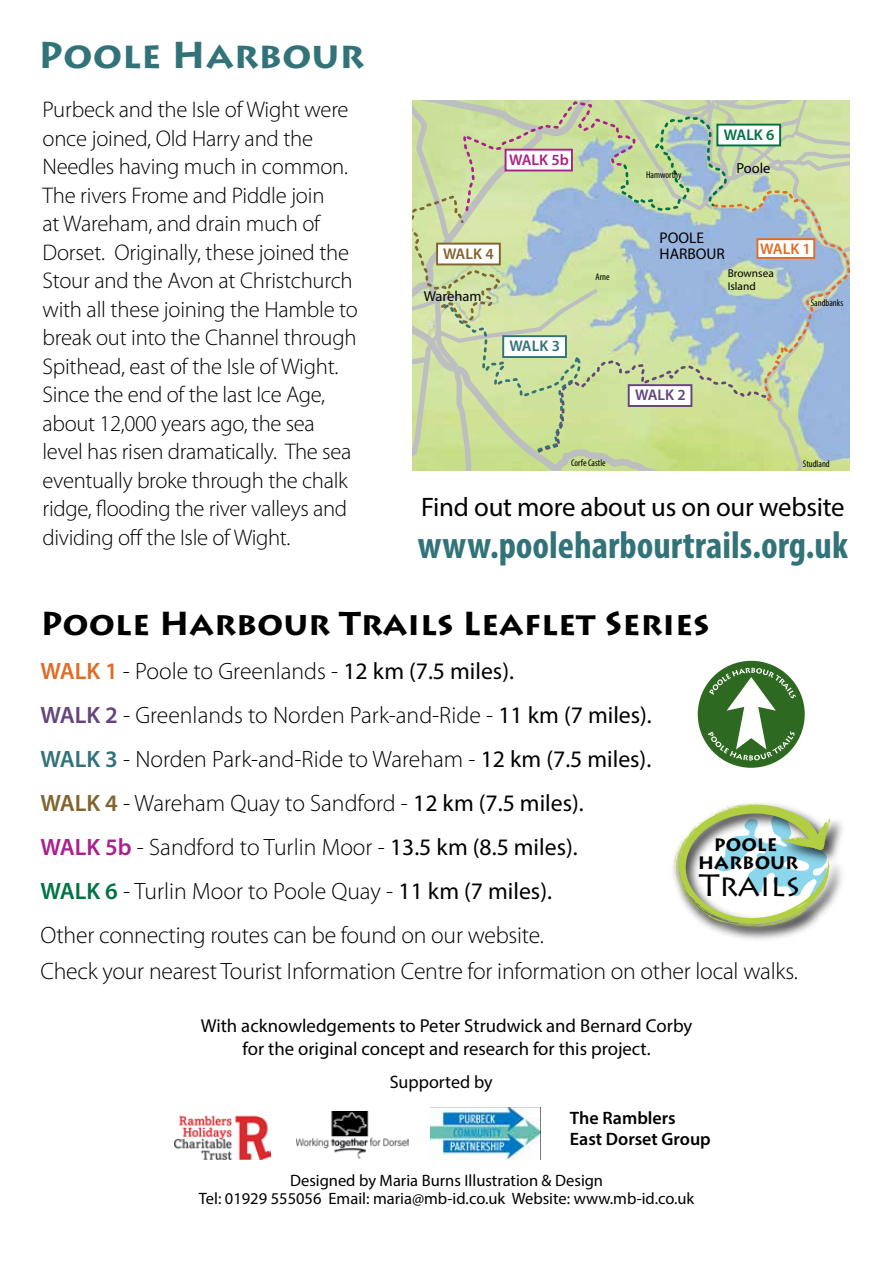
<style>
.page{position:relative;width:893px;height:1263px;background:#fff}
.page>*{position:absolute;margin:0;border:0;box-sizing:border-box;transform-origin:0 0}
.t1{font:700 condensed 38.7px "Myriad Pro";color:#32737a}
.t2{font:700 37.2px "Lithos Pro";color:#32737a}
.t3{font:700 33px "Lithos Pro";color:#000}
.t4{font:31.05px "Lithos Pro";letter-spacing:-.01em;color:#000}
.t5{font:26.85px "Myriad Pro";letter-spacing:-.01em;color:#000}
.t6{font:300 23.7px/44px "Myriad Pro";letter-spacing:-.01em;color:#000}
.t7{font:300 22.65px/28.5px "Myriad Pro";letter-spacing:-.01em;color:#000}
.t8{font:18.75px/22.5px "Myriad Pro";color:#000;text-align:center}
.t9{font:600 18px/21px "Myriad Pro";color:#000}
.t10{font:18px "Myriad Pro";color:#000}
.t11{font:700 17.85px/17.9px "Lithos Pro";color:#000;text-align:center}
.t12{font:16.5px/18px "Myriad Pro";color:#000;text-align:center}
.t13{font:15.45px/15.5px "Myriad Pro";color:#000}
.t14{font:600 15.45px "Myriad Pro";color:#ab2183}
.t15{font:600 15.45px "Myriad Pro";color:#65457b}
.t16{font:600 15.45px "Myriad Pro";color:#32737a}
.t17{font:600 15.45px "Myriad Pro";color:#81642e}
.t18{font:600 15.45px "Myriad Pro";color:#007243}
.t19{font:600 15.45px "Myriad Pro";color:#df6d28}
.t20{font:14.55px "Myriad Pro";color:#000}
.t21{font:11.25px/13.5px "Myriad Pro";color:#000}
.t22{font:condensed 9.75px "Myriad Pro";color:#000}
.s1{font-weight:600;color:#df6d28}
.s2{font-weight:400}
.s3{font-weight:600;color:#65457b}
.s4{font-weight:600;color:#32737a}
.s5{font-weight:600;color:#81642e}
.s6{font-weight:600;color:#aa218e}
.s7{font-weight:600;color:#007243}
</style>
<div class="page">
<svg style="left:673px;top:804px;width:171px;height:123px"></svg>
<div style="left:698px;top:661px;width:107px;height:107px;background:#2e6921;border-radius:50%"></div>
<svg style="left:708px;top:668px;width:88px;height:92px"></svg>
<svg style="left:412px;top:100px;width:438px;height:370px;background:#bed1ad"></svg>
<div style="left:629px;top:385px;width:62px;height:21px;background:#fff"></div>
<div style="left:628px;top:384px;width:64px;height:23px;border:2px solid #65457b"></div>
<div style="left:503px;top:336px;width:63px;height:21px;background:#fff"></div>
<div style="left:502px;top:335px;width:65px;height:23px;border:2px solid #32737a"></div>
<div style="left:437px;top:244px;width:63px;height:20px;background:#fff"></div>
<div style="left:436px;top:243px;width:65px;height:22px;border:2px solid #81642e"></div>
<div style="left:717px;top:125px;width:63px;height:20px;background:#fff"></div>
<div style="left:716px;top:124px;width:65px;height:22px;border:2px solid #007243"></div>
<div style="left:757px;top:239px;width:57px;height:19px;background:#fff"></div>
<div style="left:756px;top:238px;width:59px;height:21px;border:2px solid #df6d28"></div>
<div style="left:506px;top:150px;width:66px;height:20px;background:#fff"></div>
<div style="left:505px;top:149px;width:68px;height:22px;border:2px solid #aa218e"></div>
<img style="left:296px;top:1111px;width:113px;height:48px">
<img style="left:430px;top:1107px;width:111px;height:52px">
<img style="left:174px;top:1115px;width:97px;height:44px">
<h2 class="t2" style="left:38px;top:33px;width:328px">Poole Harbour</h2>
<p class="t7" style="left:43px;top:95px;width:317px">Purbeck and the Isle of Wight were once joined, Old Harry and the Needles having much in common.<br>The rivers Frome and Piddle join<br>at Wareham, and drain much of Dorset. Originally, these joined the Stour and the Avon at Christchurch with all these joining the Hamble to break out into the Channel through Spithead, east of the Isle of Wight.<br>Since the end of the last Ice Age, about 12,000 years ago, the sea level has risen dramatically. The sea eventually broke through the chalk ridge, flooding the river valleys and dividing off the Isle of Wight.</p>
<p class="t14" style="left:509px;top:150px;width:61px">WALK 5b</p>
<p class="t17" style="left:443px;top:244px;width:52px">WALK 4</p>
<p class="t20" style="left:424px;top:287px;width:59px">Wareham</p>
<p class="t16" style="left:509px;top:336px;width:52px">WALK 3</p>
<p class="t22" style="left:595px;top:271px;width:16px">Arne</p>
<p class="t22" style="left:646px;top:169px;width:37px">Hamworthy</p>
<p class="t18" style="left:724px;top:125px;width:52px">WALK 6</p>
<p class="t20" style="left:736px;top:159px;width:36px">Poole</p>
<p class="t13" style="left:660px;top:230px;width:67px">POOLE<br>HARBOUR</p>
<p class="t19" style="left:760px;top:239px;width:52px">WALK 1</p>
<p class="t21" style="left:728px;top:266px;width:48px">Brownsea<br>Island</p>
<p class="t22" style="left:811px;top:297px;width:34px">Sandbanks</p>
<p class="t15" style="left:635px;top:385px;width:52px">WALK 2</p>
<p class="t22" style="left:571px;top:457px;width:36px">Corfe Castle</p>
<p class="t22" style="left:803px;top:458px;width:28px">Studland</p>
<p class="t5" style="left:421px;top:490px;width:425px">Find out more about us on our website</p>
<h1 class="t1" style="left:418px;top:521px;width:432px">www.pooleharbourtrails.org.uk</h1>
<h3 class="t3" style="left:40px;top:604px;width:671px">Poole Harbour Trails Leaflet Series</h3>
<p class="t6" style="left:40px;top:649px;width:613px"><span class="s1">WALK 1</span> - Poole to Greenlands - <span class="s2">12 km (7.5 miles).<br></span><span class="s3">WALK 2</span> - Greenlands to Norden Park-and-Ride - <span class="s2">11 km (7 miles).<br></span><span class="s4">WALK 3</span> - Norden Park-and-Ride to Wareham - <span class="s2">12 km (7.5 miles).<br></span><span class="s5">WALK 4</span> - Wareham Quay to Sandford - <span class="s2">12 km (7.5 miles).<br></span><span class="s6">WALK 5b</span> - Sandford to Turlin Moor - <span class="s2">13.5 km (8.5 miles).<br></span><span class="s7">WALK 6</span> - Turlin Moor to Poole Quay - <span class="s2">11 km (7 miles).<br></span>Other connecting routes can be found on our website.</p>
<p class="t6" style="left:40px;top:949px;width:759px">Check your nearest Tourist Information Centre for information on other local walks.</p>
<p class="t11" style="left:698px;top:836px;width:102px">POOLE<br>HARBOUR</p>
<h3 class="t4" style="left:699px;top:867px;width:103px">Trails</h3>
<p class="t8" style="left:201px;top:1014px;width:493px">With acknowledgements to Peter Strudwick and Bernard Corby for the original concept and research for this project.</p>
<p class="t10" style="left:390px;top:1071px;width:104px">Supported by</p>
<p class="t9" style="left:570px;top:1107px;width:142px">The Ramblers<br>East Dorset Group</p>
<p class="t12" style="left:199px;top:1171px;width:497px">Designed by Maria Burns Illustration &amp; Design<br>Tel: 01929 555056 Email: maria@mb-id.co.uk Website: www.mb-id.co.uk</p>
</div>
